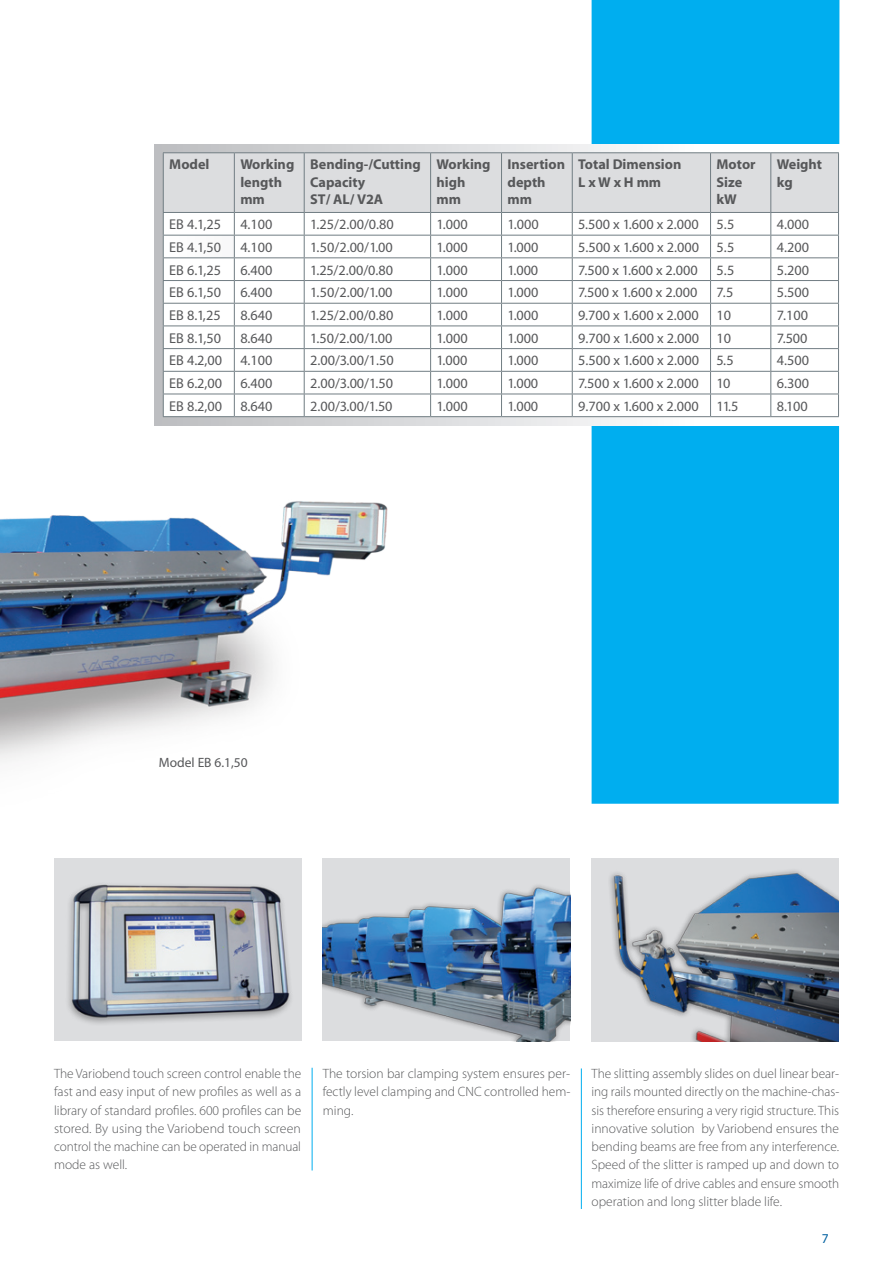
<style>
.page{position:relative;width:893px;height:1263px;background:#fff}
.page>*{position:absolute;margin:0;border:0;box-sizing:border-box;transform-origin:0 0}
.t1{font:14.25px "Myriad";color:#57585a}
.t2{font:700 14.25px/17.1px "Myriad";color:#57585a}
.t3{font:300 13.5px/18.3px "Myriad Pro";color:#57585a;text-align:justify}
.t4{font:13.5px "Myriad";color:#57585a}
.t5{font:13.5px "Myriad";color:#0060a0}
</style>
<div class="page">
<div style="left:592px;top:0;width:247px;height:804px;background:#00aeef"></div>
<svg style="left:155px;top:145px;width:684px;height:281px"></svg>
<img style="left:0;top:425px;width:419px;height:446px">
<div style="left:323px;top:858px;width:247px;height:183px;background:#dcdddf"></div>
<img style="left:323px;top:885px;width:247px;height:156px">
<img style="left:591px;top:858px;width:248px;height:183px">
<hr style="left:581px;top:1068px;width:1px;height:141px;background:#00aeef">
<hr style="left:312px;top:1068px;width:1px;height:102px;background:#00aeef">
<hr style="left:163px;top:152px;width:71px;height:1px;background:#717d83">
<hr style="left:234px;top:152px;width:70px;height:1px;background:#717d83">
<hr style="left:304px;top:152px;width:127px;height:1px;background:#717d83">
<hr style="left:431px;top:152px;width:70px;height:1px;background:#717d83">
<hr style="left:501px;top:152px;width:71px;height:1px;background:#717d83">
<hr style="left:572px;top:152px;width:138px;height:1px;background:#717d83">
<hr style="left:710px;top:152px;width:61px;height:1px;background:#717d83">
<hr style="left:771px;top:152px;width:68px;height:1px;background:#717d83">
<svg style="left:163px;top:153px;width:676px;height:263px"></svg>
<hr style="left:163px;top:416px;width:71px;height:1px;background:#717d83">
<hr style="left:234px;top:416px;width:70px;height:1px;background:#717d83">
<hr style="left:304px;top:416px;width:127px;height:1px;background:#717d83">
<hr style="left:431px;top:416px;width:70px;height:1px;background:#717d83">
<hr style="left:501px;top:416px;width:71px;height:1px;background:#717d83">
<hr style="left:572px;top:416px;width:138px;height:1px;background:#717d83">
<hr style="left:710px;top:416px;width:61px;height:1px;background:#717d83">
<hr style="left:771px;top:416px;width:68px;height:1px;background:#717d83">
<div style="left:54px;top:858px;width:247px;height:183px;background:#dcdddf"></div>
<img style="left:68px;top:884px;width:223px;height:140px">
<p class="t2" style="left:169px;top:157px;width:42px">Model</p>
<p class="t2" style="left:240px;top:157px;width:55px">Working length mm</p>
<p class="t2" style="left:310px;top:157px;width:112px">Bending-/Cutting<br>Capacity<br>ST/ AL/ V2A</p>
<p class="t2" style="left:437px;top:157px;width:55px">Working high mm</p>
<p class="t2" style="left:507px;top:157px;width:59px">Insertion depth mm</p>
<p class="t2" style="left:578px;top:157px;width:105px">Total Dimension<br>L x W x H mm</p>
<p class="t2" style="left:716px;top:157px;width:41px">Motor<br>Size kW</p>
<p class="t2" style="left:777px;top:157px;width:47px">Weight kg</p>
<p class="t1" style="left:169px;top:217px;width:53px">EB 4.1,25</p>
<p class="t1" style="left:240px;top:217px;width:34px">4.100</p>
<p class="t1" style="left:310px;top:217px;width:85px">1.25/2.00/0.80</p>
<p class="t1" style="left:437px;top:217px;width:33px">1.000</p>
<p class="t1" style="left:507px;top:217px;width:33px">1.000</p>
<p class="t1" style="left:578px;top:217px;width:122px">5.500 x 1.600 x 2.000</p>
<p class="t1" style="left:716px;top:217px;width:19px">5.5</p>
<p class="t1" style="left:777px;top:217px;width:34px">4.000</p>
<p class="t1" style="left:169px;top:240px;width:53px">EB 4.1,50</p>
<p class="t1" style="left:240px;top:240px;width:34px">4.100</p>
<p class="t1" style="left:310px;top:240px;width:84px">1.50/2.00/1.00</p>
<p class="t1" style="left:437px;top:240px;width:33px">1.000</p>
<p class="t1" style="left:507px;top:240px;width:33px">1.000</p>
<p class="t1" style="left:578px;top:240px;width:158px">5.500 x 1.600 x 2.000 5.5</p>
<p class="t1" style="left:777px;top:240px;width:34px">4.200</p>
<p class="t1" style="left:169px;top:263px;width:53px">EB 6.1,25</p>
<p class="t1" style="left:240px;top:263px;width:34px">6.400</p>
<p class="t1" style="left:310px;top:263px;width:84px">1.25/2.00/0.80</p>
<p class="t1" style="left:437px;top:263px;width:33px">1.000</p>
<p class="t1" style="left:507px;top:263px;width:32px">1.000</p>
<p class="t1" style="left:578px;top:263px;width:121px">7.500 x 1.600 x 2.000</p>
<p class="t1" style="left:716px;top:263px;width:19px">5.5</p>
<p class="t1" style="left:777px;top:263px;width:34px">5.200</p>
<p class="t1" style="left:169px;top:285px;width:53px">EB 6.1,50</p>
<p class="t1" style="left:240px;top:285px;width:34px">6.400</p>
<p class="t1" style="left:310px;top:285px;width:84px">1.50/2.00/1.00</p>
<p class="t1" style="left:437px;top:285px;width:33px">1.000</p>
<p class="t1" style="left:507px;top:285px;width:33px">1.000</p>
<p class="t1" style="left:578px;top:285px;width:121px">7.500 x 1.600 x 2.000</p>
<p class="t1" style="left:716px;top:285px;width:19px">7.5</p>
<p class="t1" style="left:777px;top:285px;width:34px">5.500</p>
<p class="t1" style="left:169px;top:308px;width:53px">EB 8.1,25</p>
<p class="t1" style="left:240px;top:308px;width:34px">8.640</p>
<p class="t1" style="left:310px;top:308px;width:85px">1.25/2.00/0.80</p>
<p class="t1" style="left:437px;top:308px;width:33px">1.000</p>
<p class="t1" style="left:507px;top:308px;width:33px">1.000</p>
<p class="t1" style="left:578px;top:308px;width:122px">9.700 x 1.600 x 2.000</p>
<p class="t1" style="left:716px;top:308px;width:16px">10</p>
<p class="t1" style="left:777px;top:308px;width:33px">7.100</p>
<p class="t1" style="left:169px;top:331px;width:53px">EB 8.1,50</p>
<p class="t1" style="left:240px;top:331px;width:34px">8.640</p>
<p class="t1" style="left:310px;top:331px;width:84px">1.50/2.00/1.00</p>
<p class="t1" style="left:437px;top:331px;width:33px">1.000</p>
<p class="t1" style="left:507px;top:331px;width:33px">1.000</p>
<p class="t1" style="left:578px;top:331px;width:154px">9.700 x 1.600 x 2.000 10</p>
<p class="t1" style="left:777px;top:331px;width:32px">7.500</p>
<p class="t1" style="left:169px;top:353px;width:54px">EB 4.2,00</p>
<p class="t1" style="left:240px;top:353px;width:34px">4.100</p>
<p class="t1" style="left:310px;top:353px;width:85px">2.00/3.00/1.50</p>
<p class="t1" style="left:437px;top:353px;width:32px">1.000</p>
<p class="t1" style="left:507px;top:353px;width:33px">1.000</p>
<p class="t1" style="left:578px;top:353px;width:157px">5.500 x 1.600 x 2.000 5.5</p>
<p class="t1" style="left:777px;top:353px;width:34px">4.500</p>
<p class="t1" style="left:169px;top:376px;width:54px">EB 6.2,00</p>
<p class="t1" style="left:240px;top:376px;width:34px">6.400</p>
<p class="t1" style="left:310px;top:376px;width:84px">2.00/3.00/1.50</p>
<p class="t1" style="left:437px;top:376px;width:33px">1.000</p>
<p class="t1" style="left:507px;top:376px;width:32px">1.000</p>
<p class="t1" style="left:578px;top:376px;width:122px">7.500 x 1.600 x 2.000</p>
<p class="t1" style="left:716px;top:376px;width:15px">10</p>
<p class="t1" style="left:777px;top:376px;width:34px">6.300</p>
<p class="t1" style="left:169px;top:399px;width:54px">EB 8.2,00</p>
<p class="t1" style="left:240px;top:399px;width:34px">8.640</p>
<p class="t1" style="left:310px;top:399px;width:84px">2.00/3.00/1.50</p>
<p class="t1" style="left:437px;top:399px;width:33px">1.000</p>
<p class="t1" style="left:507px;top:399px;width:32px">1.000</p>
<p class="t1" style="left:578px;top:399px;width:122px">9.700 x 1.600 x 2.000</p>
<p class="t1" style="left:716px;top:399px;width:24px">11.5</p>
<p class="t1" style="left:777px;top:399px;width:33px">8.100</p>
<p class="t4" style="left:159px;top:756px;width:90px">Model EB 6.1,50</p>
<p class="t3" style="left:54px;top:1064px;width:249px">The Variobend touch screen control enable the fast and easy input of new profiles as well as a library of standard profiles. 600 profiles can be stored. By using the Variobend touch screen control the machine can be operated in manual mode as well.</p>
<p class="t3" style="left:323px;top:1064px;width:249px">The torsion bar clamping system ensures per&shy;fectly level clamping and CNC controlled hem&shy;ming.</p>
<p class="t3" style="left:592px;top:1064px;width:249px">The slitting assembly slides on duel linear bear&shy;ing rails mounted directly on the machine-chas&shy;sis therefore ensuring a very rigid structure. This innovative solution by Variobend ensures the bending beams are free from any interference.<br>Speed of the slitter is ramped up and down to maximize life of drive cables and ensure smooth operation and long slitter blade life.</p>
<p class="t5" style="left:822px;top:1231px;width:8px">7</p>
</div>
